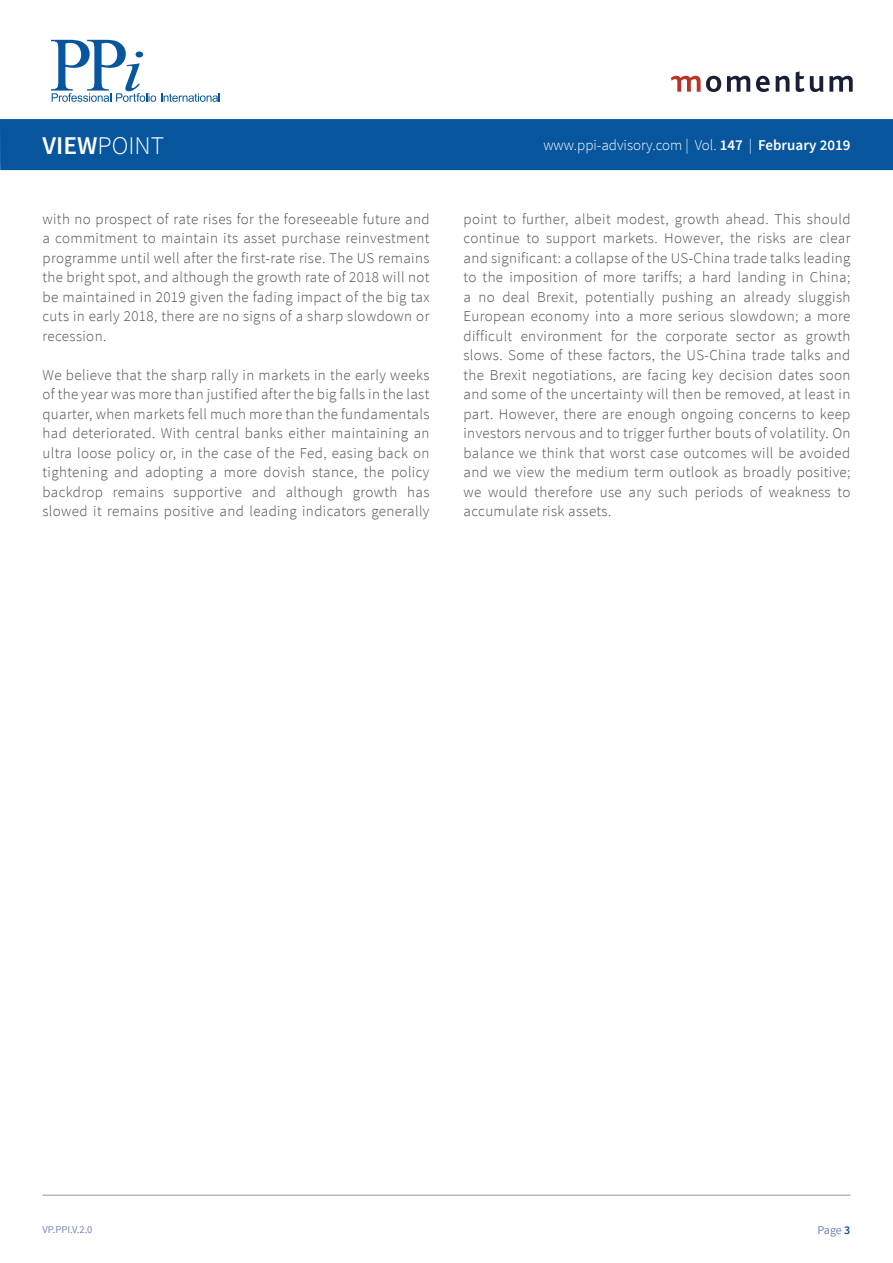
<style>
.page{position:relative;width:893px;height:1263px;background:#fff}
.page>*{position:absolute;margin:0;border:0;box-sizing:border-box;transform-origin:0 0}
.t1{font:300 25.5px "Source Sans Pro";color:#fff}
.t2{font:300 15px/19.5px "Source Sans Pro";letter-spacing:.025em;color:#4d4d4f;text-align:justify}
.t3{font:300 15px "Source Sans Pro";color:#fff}
.t4{font:12px "Source Sans Pro";color:#7485bb}
.t5{font:10.5px "Source Sans Pro";color:#7485bb}
.s1{font-weight:600}
.s2{font-weight:600;color:#06559d}
</style>
<div class="page">
<div style="left:0;top:119px;width:893px;height:51px;background:#06559d"></div>
<svg style="left:727px;top:76px;width:23px;height:16px"></svg>
<svg style="left:756px;top:76px;width:14px;height:16px"></svg>
<svg style="left:776px;top:76px;width:13px;height:16px"></svg>
<svg style="left:796px;top:71px;width:8px;height:21px"></svg>
<svg style="left:810px;top:76px;width:13px;height:16px"></svg>
<svg style="left:829px;top:76px;width:24px;height:16px"></svg>
<svg style="left:671px;top:76px;width:50px;height:16px"></svg>
<svg style="left:51px;top:40px;width:169px;height:62px"></svg>
<hr style="left:43px;top:1195px;width:807px;height:1px;background:#939598">
<h1 class="t1" style="left:43px;top:130px;width:123px"><span class="s1">VIEW</span>POINT</h1>
<p class="t3" style="left:543px;top:136px;width:309px">www.ppi-advisory.com | Vol. <span class="s1">147</span> | <span class="s1">February 2019</span></p>
<p class="t2" style="left:43px;top:209px;width:388px">with no prospect of rate rises for the foreseeable future and a commitment to maintain its asset purchase reinvestment programme until well after the first-rate rise. The US remains the bright spot, and although the growth rate of 2018 will not be maintained in 2019 given the fading impact of the big tax cuts in early 2018, there are no signs of a sharp slowdown or recession.</p>
<p class="t2" style="left:43px;top:365px;width:388px">We believe that the sharp rally in markets in the early weeks of the year was more than justified after the big falls in the last quarter, when markets fell much more than the fundamentals had deteriorated. With central banks either maintaining an ultra loose policy or, in the case of the Fed, easing back on tightening and adopting a more dovish stance, the policy backdrop remains supportive and although growth has slowed it remains positive and leading indicators generally</p>
<p class="t2" style="left:463px;top:209px;width:388px">point to further, albeit modest, growth ahead. This should continue to support markets. However, the risks are clear and significant: a collapse of the US-China trade talks leading to the imposition of more tariffs; a hard landing in China; a no deal Brexit, potentially pushing an already sluggish European economy into a more serious slowdown; a more difficult environment for the corporate sector as growth slows. Some of these factors, the US-China trade talks and the Brexit negotiations, are facing key decision dates soon and some of the uncertainty will then be removed, at least in part. However, there are enough ongoing concerns to keep investors nervous and to trigger further bouts of volatility. On balance we think that worst case outcomes will be avoided and we view the medium term outlook as broadly positive; we would therefore use any such periods of weakness to accumulate risk assets.</p>
<p class="t5" style="left:43px;top:1222px;width:52px">VP.PPI.V.2.0</p>
<p class="t4" style="left:817px;top:1222px;width:34px">Page <span class="s2">3</span></p>
</div>
